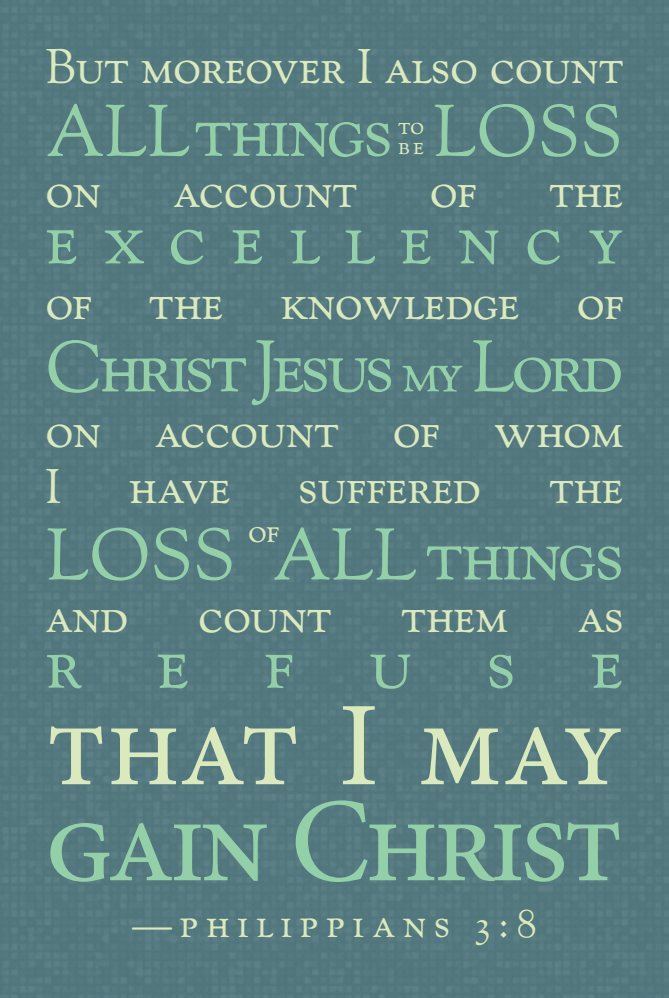
<style>
.page{position:relative;width:669px;height:998px;background:#53797f}
.page>*{position:absolute;margin:0;border:0;box-sizing:border-box;transform-origin:0 0}
.t1{font:120px "Minion Pro";letter-spacing:-.05em;color:#93d0a8}
.t2{font:120px "Minion Pro";letter-spacing:-.02em;color:#dbeabc}
.t3{font:72px "Goudy St M";letter-spacing:-.025em;color:#93d0a8}
.t4{font:72px "Goudy St M";letter-spacing:-.065em;color:#93d0a8}
.t5{font:72px "Goudy St M";letter-spacing:.345em;color:#93d0a8}
.t6{font:48px/56px "Goudy St M";letter-spacing:-.01em;color:#dbeabc}
.t7{font:40px "Goudy St M";letter-spacing:.19em;color:#dbeabc}
.t8{font:32px "Goudy St M";color:#dbeabc}
.t9{font:24px/20px "Goudy St M";color:#dbeabc}
.s1{font-size:56px}
</style>
<div class="page">
<p class="t6" style="left:45px;top:42px;width:580px">But moreover I also count</p>
<h2 class="t3" style="left:46px;top:87px;width:578px">all things loss</h2>
<p class="t9" style="left:398px;top:118px;width:28px">to be</p>
<p class="t6" style="left:45px;top:167px;width:57px">on</p>
<p class="t6" style="left:173px;top:167px;width:186px">account</p>
<p class="t6" style="left:430px;top:167px;width:48px">of</p>
<p class="t6" style="left:549px;top:167px;width:76px">the</p>
<h2 class="t5" style="left:45px;top:194px;width:580px">excellency</h2>
<p class="t6" style="left:45px;top:279px;width:580px">of the knowledge of</p>
<h2 class="t4" style="left:45px;top:322px;width:580px">Christ Jesus <span class="s1">my</span> Lord</h2>
<p class="t6" style="left:45px;top:407px;width:580px">on account of whom<br>I</p>
<p class="t6" style="left:129px;top:463px;width:103px">have</p>
<p class="t6" style="left:299px;top:463px;width:184px">suffered</p>
<p class="t6" style="left:549px;top:463px;width:76px">the</p>
<h2 class="t3" style="left:46px;top:510px;width:579px">loss all things</h2>
<p class="t8" style="left:248px;top:511px;width:33px">of</p>
<p class="t6" style="left:45px;top:591px;width:85px">and</p>
<p class="t6" style="left:198px;top:591px;width:135px">count</p>
<p class="t6" style="left:401px;top:591px;width:109px">them</p>
<p class="t6" style="left:578px;top:591px;width:47px">as</p>
<h2 class="t3" style="left:45px;top:619px;width:580px">refuse</h2>
<h1 class="t2" style="left:45px;top:665px;width:580px">that I may</h1>
<h1 class="t1" style="left:45px;top:761px;width:580px">gain Christ</h1>
<p class="t7" style="left:132px;top:898px;width:406px">—philippians 3:8</p>
</div>
